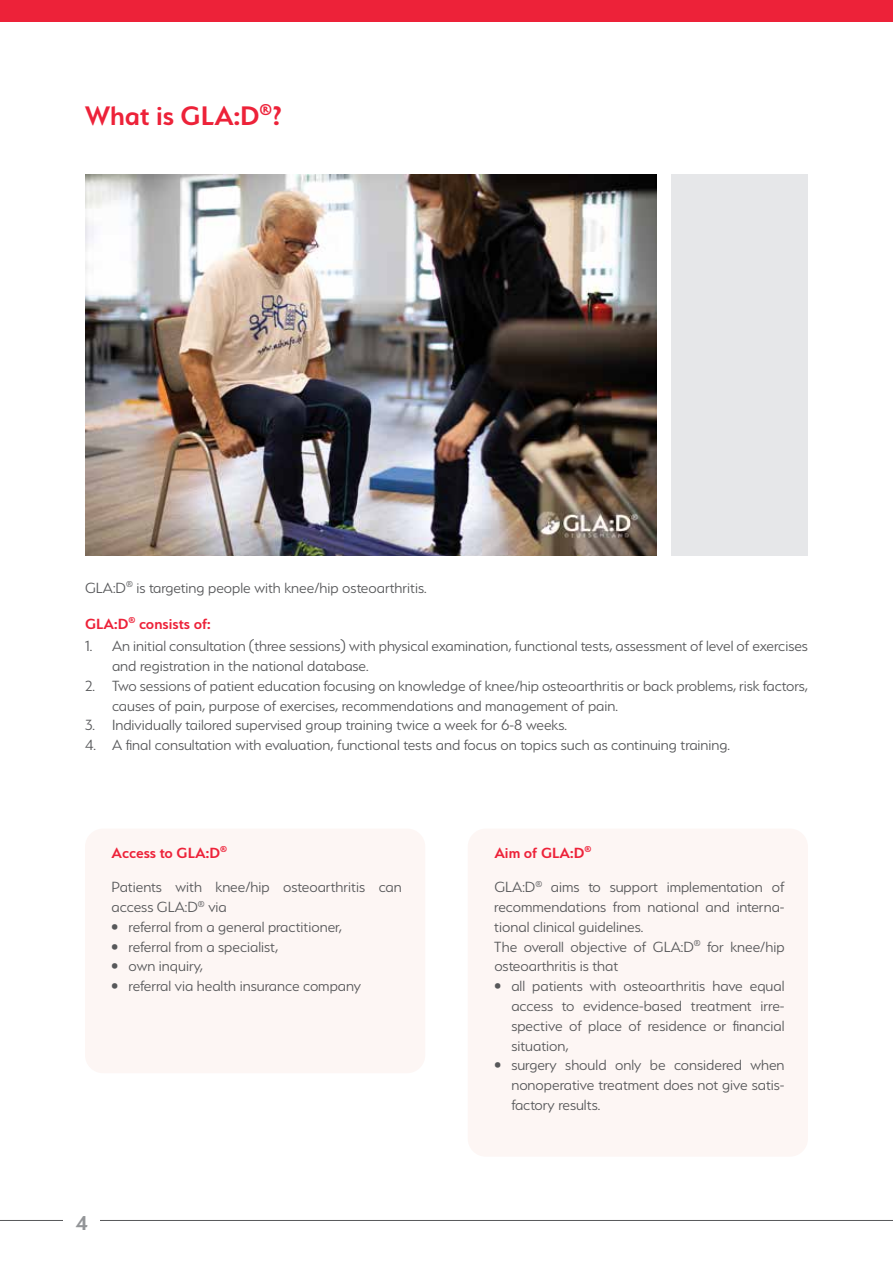
<style>
.page{position:relative;width:893px;height:1263px;background:#fff}
.page>*{position:absolute;margin:0;border:0;box-sizing:border-box;transform-origin:0 0}
.t1{font:600 30px "Serenity";color:#ed2239}
.t2{font:600 22.5px "Serenity";color:#939598}
.t3{font:300 16.5px/19.8px "Serenity";color:#57585a}
.t4{font:600 16.5px "Serenity";color:#ed2239}
.s1{font-weight:600;color:#ed2239}
</style>
<div class="page">
<div style="left:85px;top:828px;width:340px;height:245px;background:#fdf6f4;border-radius:18px"></div>
<div style="left:468px;top:828px;width:340px;height:329px;background:#fdf6f4;border-radius:18px"></div>
<img style="left:85px;top:174px;width:572px;height:381px">
<div style="left:672px;top:174px;width:136px;height:381px;background:#e6e7e9"></div>
<div style="left:0;top:0;width:893px;height:21px;background:#ed2239"></div>
<hr style="left:0;top:1220px;width:893px;height:1px;background:#57585a">
<div style="left:64px;top:1212px;width:36px;height:18px;background:#fff"></div>
<h1 class="t1" style="left:85px;top:99px;width:198px">What is GLA:D<sup>®</sup>?</h1>
<p class="t3" style="left:85px;top:569px;width:343px;line-height:36.2px">GLA:D<sup>®</sup> is targeting people with knee/hip osteoarthritis.<br><span class="s1">GLA:D</span><sup>®</sup> <span class="s1">consists of:</span></p>
<p class="t3" style="left:112px;top:636px;width:697px;text-indent:-27px">1. An initial consultation (three sessions) with physical examination, functional tests, assessment of level of exercises and registration in the national database.</p>
<p class="t3" style="left:112px;top:676px;width:697px;text-indent:-27px">2. Two sessions of patient education focusing on knowledge of knee/hip osteoarthritis or back problems, risk factors, causes of pain, purpose of exercises, recommendations and management of pain.</p>
<p class="t3" style="left:85px;top:715px;width:483px">3. Individually tailored supervised group training twice a week for 6-8 weeks.</p>
<p class="t3" style="left:85px;top:735px;width:647px">4. A final consultation with evaluation, functional tests and focus on topics such as continuing training.</p>
<p class="t4" style="left:112px;top:844px;width:117px">Access to GLA:D<sup>®</sup></p>
<p class="t4" style="left:494px;top:844px;width:99px">Aim of GLA:D<sup>®</sup></p>
<p class="t3" style="left:112px;top:877px;width:292px">Patients with knee/hip osteoarthritis can access GLA:D<sup>®</sup> via</p>
<p class="t3" style="left:112px;top:917px;width:232px">• referral from a general practitioner,</p>
<p class="t3" style="left:112px;top:936px;width:168px">• referral from a specialist,</p>
<p class="t3" style="left:112px;top:956px;width:93px">• own inquiry,</p>
<p class="t3" style="left:112px;top:976px;width:251px">• referral via health insurance company</p>
<h2 class="t2" style="left:76px;top:1211px;width:14px">4</h2>
<p class="t3" style="left:494px;top:877px;width:292px">GLA:D<sup>®</sup> aims to support implementation of recommendations from national and interna&shy;tional clinical guidelines.<br>The overall objective of GLA:D<sup>®</sup> for knee/hip osteoarthritis is that</p>
<p class="t3" style="left:511px;top:976px;width:275px;text-align:justify;text-indent:-17px">• all patients with osteoarthritis have equal access to evidence-based treatment irre&shy;spective of place of residence or financial situation,</p>
<p class="t3" style="left:511px;top:1055px;width:275px;text-align:justify;text-indent:-17px">• surgery should only be considered when nonoperative treatment does not give satis&shy;factory results.</p>
</div>
